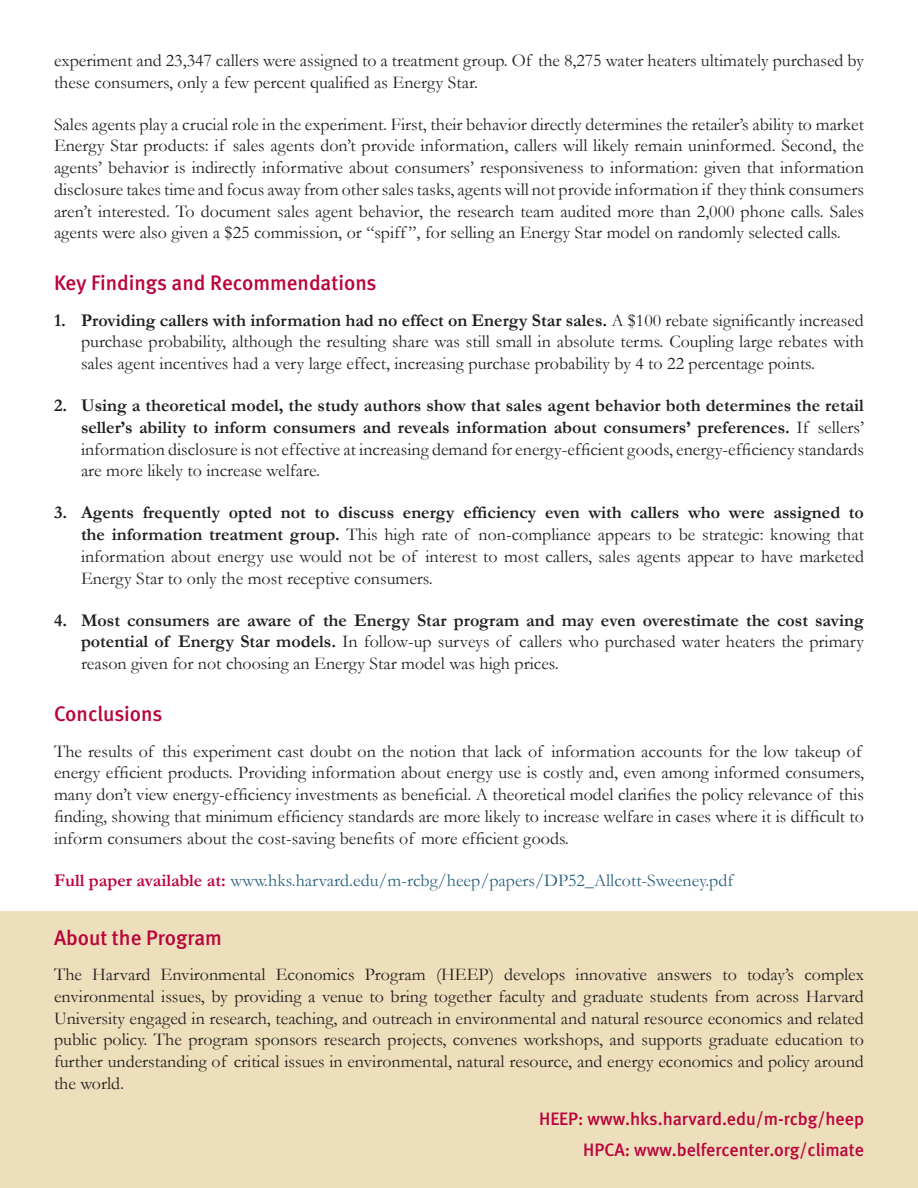
<style>
.page{position:relative;width:918px;height:1188px;background:#fff}
.page>*{position:absolute;margin:0;border:0;box-sizing:border-box;transform-origin:0 0}
.bjg_header{font:500 21px "Meta";color:#ba053d}
.bjg_content{font:18px/21.8px "Garamond";color:#231f20;text-align:justify}
.t1{font:700 18px/21.8px "Garamond";color:#231f20;text-align:justify}
.bjg_content-2{font:18px "Garamond";color:#2b627f}
.t2{font:500 18px/31.5px "Meta";color:#ba053d;text-align:right}
.s1{font-weight:700}
.s2{font-weight:400}
.s3{font-weight:700;color:#ba053d}
</style>
<div class="page">
<div style="left:0;top:912px;width:918px;height:276px;background:#eddfbb"></div>
<p class="bjg_content" style="left:54px;top:49px;width:811px">experiment and 23,347 callers were assigned to a treatment group. Of the 8,275 water heaters ultimately purchased by these consumers, only a few percent qualified as Energy Star.</p>
<p class="bjg_content" style="left:54px;top:113px;width:811px">Sales agents play a crucial role in the experiment. First, their behavior directly determines the retailer’s ability to market Energy Star products: if sales agents don’t provide information, callers will likely remain uninformed. Second, the agents’ behavior is indirectly informative about consumers’ responsiveness to information: given that information disclosure takes time and focus away from other sales tasks, agents will not provide information if they think consumers aren’t interested. To document sales agent behavior, the research team audited more than 2,000 phone calls. Sales agents were also given a $25 commission, or “spiff ”, for selling an Energy Star model on randomly selected calls.</p>
<p class="bjg_header" style="left:54px;top:271px;width:324px">Key Findings and Recommendations</p>
<p class="bjg_content" style="left:81px;top:309px;width:784px;text-indent:-27px"><span class="s1">1. Providing callers with information had no effect on Energy Star sales.</span> A $100 rebate significantly increased purchase probability, although the resulting share was still small in absolute terms. Coupling large rebates with sales agent incentives had a very large effect, increasing purchase probability by 4 to 22 percentage points.</p>
<p class="t1" style="left:81px;top:395px;width:785px;text-indent:-27px">2. Using a theoretical model, the study authors show that sales agent behavior both determines the retail seller’s ability to inform consumers and reveals information about consumers’ preferences. <span class="s2">If sellers’ information disclosure is not effective at increasing demand for energy-efficient goods, energy-efficiency standards are more likely to increase welfare.</span></p>
<p class="bjg_content" style="left:81px;top:501px;width:785px;text-indent:-27px"><span class="s1">3. Agents frequently opted not to discuss energy efficiency even with callers who were assigned to the information treatment group.</span> This high rate of non-compliance appears to be strategic: knowing that information about energy use would not be of interest to most callers, sales agents appear to have marketed Energy Star to only the most receptive consumers.</p>
<p class="bjg_content" style="left:81px;top:609px;width:784px;text-indent:-27px"><span class="s1">4. Most consumers are aware of the Energy Star program and may even overestimate the cost saving potential of Energy Star models.</span> In follow-up surveys of callers who purchased water heaters the primary reason given for not choosing an Energy Star model was high prices.</p>
<p class="bjg_header" style="left:54px;top:702px;width:110px">Conclusions</p>
<p class="bjg_content" style="left:54px;top:740px;width:811px;text-align:left">The results of this experiment cast doubt on the notion that lack of information accounts for the low takeup of energy efficient products. Providing information about energy use is costly and, even among informed consumers, many don’t view energy-efficiency investments as beneficial. A theoretical model clarifies the policy relevance of this finding, showing that minimum efficiency standards are more likely to increase welfare in cases where it is difficult to inform consumers about the cost-saving benefits of more efficient goods.</p>
<p class="bjg_content-2" style="left:54px;top:868px;width:681px"><span class="s3">Full paper available at:</span> www.hks.harvard.edu/m-rcbg/heep/papers/DP52_Allcott-Sweeney.pdf</p>
<p class="bjg_header" style="left:54px;top:925px;width:169px">About the Program</p>
<p class="bjg_content" style="left:54px;top:963px;width:812px">The Harvard Environmental Economics Program (HEEP) develops innovative answers to today’s complex environmental issues, by providing a venue to bring together faculty and graduate students from across Harvard University engaged in research, teaching, and outreach in environmental and natural resource economics and related public policy. The program sponsors research projects, convenes workshops, and supports graduate education to further understanding of critical issues in environmental, natural resource, and energy economics and policy around the world.</p>
<p class="t2" style="left:539px;top:1103px;width:326px">HEEP: www.hks.harvard.edu/m-rcbg/heep<br>HPCA: www.belfercenter.org/climate</p>
</div>
